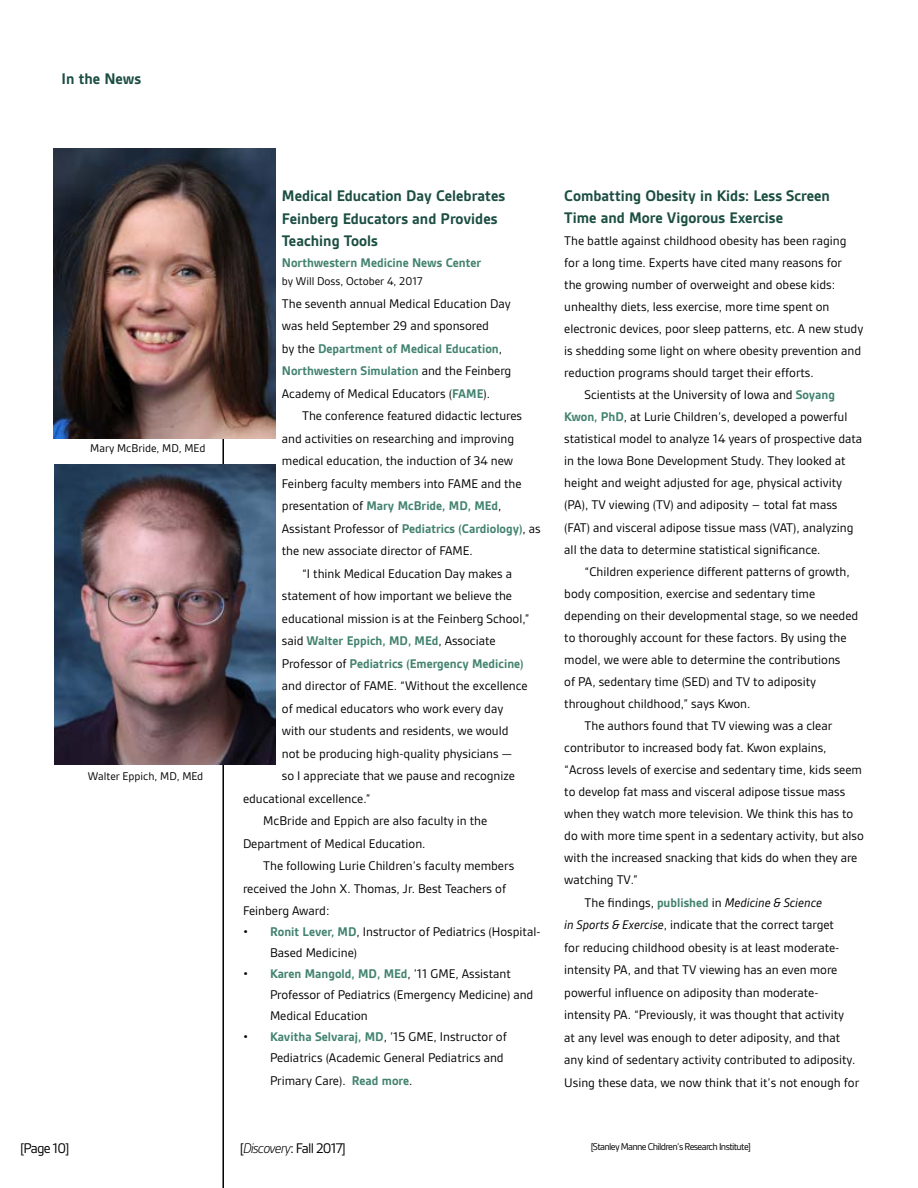
<style>
.page{position:relative;width:918px;height:1188px;background:#fff}
.page>*{position:absolute;margin:0;border:0;box-sizing:border-box;transform-origin:0 0}
.t1{font:700 16.5px/22.5px "Gesta";color:#1c4e42}
.t2{font:15px "Gesta";letter-spacing:-.05em;color:#000}
.t3{font:13.5px/22.5px "Gesta";color:#000}
.t4{font:700 13.5px "Gesta";color:#42826f}
.t5{font:italic 13.5px "Gesta";color:#000}
.t6{font:12px "Gesta";color:#000}
.t7{font:10.5px "Gesta";letter-spacing:-.06em;color:#000}
.s1{font-weight:700;color:#42826f}
.s2{font-weight:400;color:#000}
.s3{font-style:normal}
.s4{font-weight:700;font-style:normal;color:#42826f}
.s5{font-style:italic}
.s6{font-weight:300;font-style:italic}
</style>
<div class="page">
<hr style="left:222px;top:189px;width:2px;height:999px;background:#000">
<img style="left:54px;top:464px;width:221px;height:300px">
<img style="left:54px;top:148px;width:221px;height:290px">
<p class="t1" style="left:62px;top:68px;width:81px">In the News</p>
<p class="t6" style="left:90px;top:441px;width:117px">Mary McBride, MD, MEd</p>
<p class="t6" style="left:88px;top:770px;width:117px">Walter Eppich, MD, MEd</p>
<p class="t1" style="left:282px;top:185px;width:225px">Medical Education Day Celebrates<br>Feinberg Educators and Provides<br>Teaching Tools</p>
<p class="t4" style="left:282px;top:255px;width:201px">Northwestern Medicine News Center</p>
<p class="t6" style="left:282px;top:275px;width:142px">by Will Doss, October 4, 2017</p>
<p class="t3" style="left:282px;top:292px;width:231px">The seventh annual Medical Education Day was held September 29 and sponsored<br>by the <span class="s1">Department of Medical Education</span>, <span class="s1">Northwestern Simulation</span> and the Feinberg Academy of Medical Educators (<span class="s1">FAME</span>).</p>
<p class="t3" style="left:302px;top:405px;width:221px">The conference featured didactic lectures</p>
<p class="t3" style="left:282px;top:427px;width:234px">and activities on researching and improving</p>
<p class="t3" style="left:282px;top:450px;width:233px">medical education, the induction of 34 new</p>
<p class="t3" style="left:282px;top:472px;width:241px">Feinberg faculty members into FAME and the</p>
<p class="t4" style="left:282px;top:498px;width:221px"><span class="s2">presentation of</span> Mary McBride, MD, MEd<span class="s2">,</span></p>
<p class="t3" style="left:282px;top:517px;width:260px">Assistant Professor of <span class="s1">Pediatrics (Cardiology)</span>, as</p>
<p class="t3" style="left:282px;top:540px;width:192px">the new associate director of FAME.</p>
<p class="t3" style="left:302px;top:562px;width:211px">“I think Medical Education Day makes a</p>
<p class="t3" style="left:282px;top:585px;width:232px">statement of how important we believe the</p>
<p class="t3" style="left:282px;top:607px;width:249px">educational mission is at the Feinberg School,”</p>
<p class="t4" style="left:282px;top:633px;width:215px"><span class="s2">said</span> Walter Eppich, MD, MEd<span class="s2">, Associate</span></p>
<p class="t4" style="left:282px;top:656px;width:243px"><span class="s2">Professor of</span> Pediatrics (Emergency Medicine)</p>
<p class="t3" style="left:282px;top:675px;width:247px">and director of FAME. “Without the excellence</p>
<p class="t3" style="left:282px;top:697px;width:223px">of medical educators who work every day</p>
<p class="t3" style="left:282px;top:720px;width:228px">with our students and residents, we would</p>
<p class="t3" style="left:282px;top:742px;width:232px">not be producing high-quality physicians —</p>
<p class="t3" style="left:282px;top:765px;width:235px">so I appreciate that we pause and recognize</p>
<p class="t3" style="left:243px;top:787px;width:129px">educational excellence.”</p>
<p class="t3" style="left:263px;top:810px;width:226px">McBride and Eppich are also faculty in the</p>
<p class="t3" style="left:243px;top:832px;width:184px">Department of Medical Education.</p>
<p class="t3" style="left:263px;top:855px;width:252px">The following Lurie Children’s faculty members</p>
<p class="t3" style="left:243px;top:877px;width:265px">received the John X. Thomas, Jr. Best Teachers of</p>
<p class="t3" style="left:243px;top:900px;width:88px">Feinberg Award:</p>
<p class="t3" style="left:270px;top:921px;width:272px;line-height:21px;text-indent:-27px">• <span class="s1">Ronit Lever, MD</span>, Instructor of Pediatrics (Hospital-<br>Based Medicine)</p>
<p class="t3" style="left:270px;top:963px;width:265px;line-height:21px;text-indent:-27px">• <span class="s1">Karen Mangold, MD, MEd</span>, ’11 GME, Assistant<br>Professor of Pediatrics (Emergency Medicine) and<br>Medical Education</p>
<p class="t3" style="left:243px;top:1026px;width:265px;line-height:21px;text-align:right">• <span class="s1">Kavitha Selvaraj, MD</span>, ’15 GME, Instructor of<br>Pediatrics (Academic General Pediatrics and</p>
<p class="t3" style="left:270px;top:1069px;width:144px">Primary Care). <span class="s1">Read more</span>.</p>
<p class="t1" style="left:564px;top:185px;width:267px;line-height:21.8px">Combatting Obesity in Kids: Less Screen<br>Time and More Vigorous Exercise</p>
<p class="t3" style="left:564px;top:229px;width:284px">The battle against childhood obesity has been raging</p>
<p class="t3" style="left:564px;top:251px;width:279px">for a long time. Experts have cited many reasons for</p>
<p class="t3" style="left:564px;top:274px;width:273px">the growing number of overweight and obese kids:</p>
<p class="t3" style="left:564px;top:296px;width:267px">unhealthy diets, less exercise, more time spent on</p>
<p class="t3" style="left:564px;top:318px;width:301px">electronic devices, poor sleep patterns, etc. A new study</p>
<p class="t3" style="left:564px;top:340px;width:298px">is shedding some light on where obesity prevention and</p>
<p class="t3" style="left:564px;top:362px;width:251px">reduction programs should target their efforts.</p>
<p class="t3" style="left:585px;top:384px;width:252px">Scientists at the University of Iowa and <span class="s1">Soyang</span></p>
<p class="t3" style="left:564px;top:406px;width:285px"><span class="s1">Kwon, PhD</span>, at Lurie Children’s, developed a powerful</p>
<p class="t3" style="left:564px;top:428px;width:299px">statistical model to analyze 14 years of prospective data</p>
<p class="t3" style="left:564px;top:450px;width:283px">in the Iowa Bone Development Study. They looked at</p>
<p class="t3" style="left:564px;top:472px;width:279px">height and weight adjusted for age, physical activity</p>
<p class="t3" style="left:564px;top:494px;width:275px">(PA), TV viewing (TV) and adiposity – total fat mass</p>
<p class="t3" style="left:564px;top:516px;width:291px">(FAT) and visceral adipose tissue mass (VAT), analyzing</p>
<p class="t3" style="left:564px;top:538px;width:258px">all the data to determine statistical significance.</p>
<p class="t3" style="left:585px;top:560px;width:267px">“Children experience different patterns of growth,</p>
<p class="t3" style="left:564px;top:582px;width:252px">body composition, exercise and sedentary time</p>
<p class="t3" style="left:564px;top:604px;width:296px">depending on their developmental stage, so we needed</p>
<p class="t3" style="left:564px;top:626px;width:284px">to thoroughly account for these factors. By using the</p>
<p class="t3" style="left:564px;top:648px;width:278px">model, we were able to determine the contributions</p>
<p class="t3" style="left:564px;top:670px;width:253px">of PA, sedentary time (SED) and TV to adiposity</p>
<p class="t3" style="left:564px;top:692px;width:188px">throughout childhood,” says Kwon.</p>
<p class="t3" style="left:585px;top:714px;width:249px">The authors found that TV viewing was a clear</p>
<p class="t3" style="left:564px;top:736px;width:264px">contributor to increased body fat. Kwon explains,</p>
<p class="t3" style="left:564px;top:759px;width:299px">“Across levels of exercise and sedentary time, kids seem</p>
<p class="t3" style="left:564px;top:781px;width:282px">to develop fat mass and visceral adipose tissue mass</p>
<p class="t3" style="left:564px;top:803px;width:291px">when they watch more television. We think this has to</p>
<p class="t3" style="left:564px;top:825px;width:301px">do with more time spent in a sedentary activity, but also</p>
<p class="t3" style="left:564px;top:847px;width:295px">with the increased snacking that kids do when they are</p>
<p class="t3" style="left:564px;top:869px;width:75px">watching TV.”</p>
<p class="t5" style="left:585px;top:895px;width:239px"><span class="s3">The findings,</span> <span class="s4">published</span> <span class="s3">in</span> Medicine &amp; Science</p>
<p class="t3" style="left:564px;top:914px;width:271px"><span class="s5">in Sports &amp; Exercise</span>, indicate that the correct target</p>
<p class="t3" style="left:564px;top:936px;width:277px">for reducing childhood obesity is at least moderate-</p>
<p class="t3" style="left:564px;top:959px;width:275px">intensity PA, and that TV viewing has an even more</p>
<p class="t3" style="left:564px;top:981px;width:256px">powerful influence on adiposity than moderate-</p>
<p class="t3" style="left:564px;top:1004px;width:281px">intensity PA. “Previously, it was thought that activity</p>
<p class="t3" style="left:564px;top:1026px;width:277px">at any level was enough to deter adiposity, and that</p>
<p class="t3" style="left:564px;top:1049px;width:293px">any kind of sedentary activity contributed to adiposity.</p>
<p class="t3" style="left:564px;top:1071px;width:296px">Using these data, we now think that it’s not enough for</p>
<p class="t2" style="left:20px;top:1140px;width:51px">[Page 10]</p>
<p class="t2" style="left:240px;top:1140px;width:108px">[<span class="s6">Discovery</span>: Fall 2017]</p>
<p class="t7" style="left:591px;top:1141px;width:162px">[Stanley Manne Children’s Research Institute]</p>
</div>
